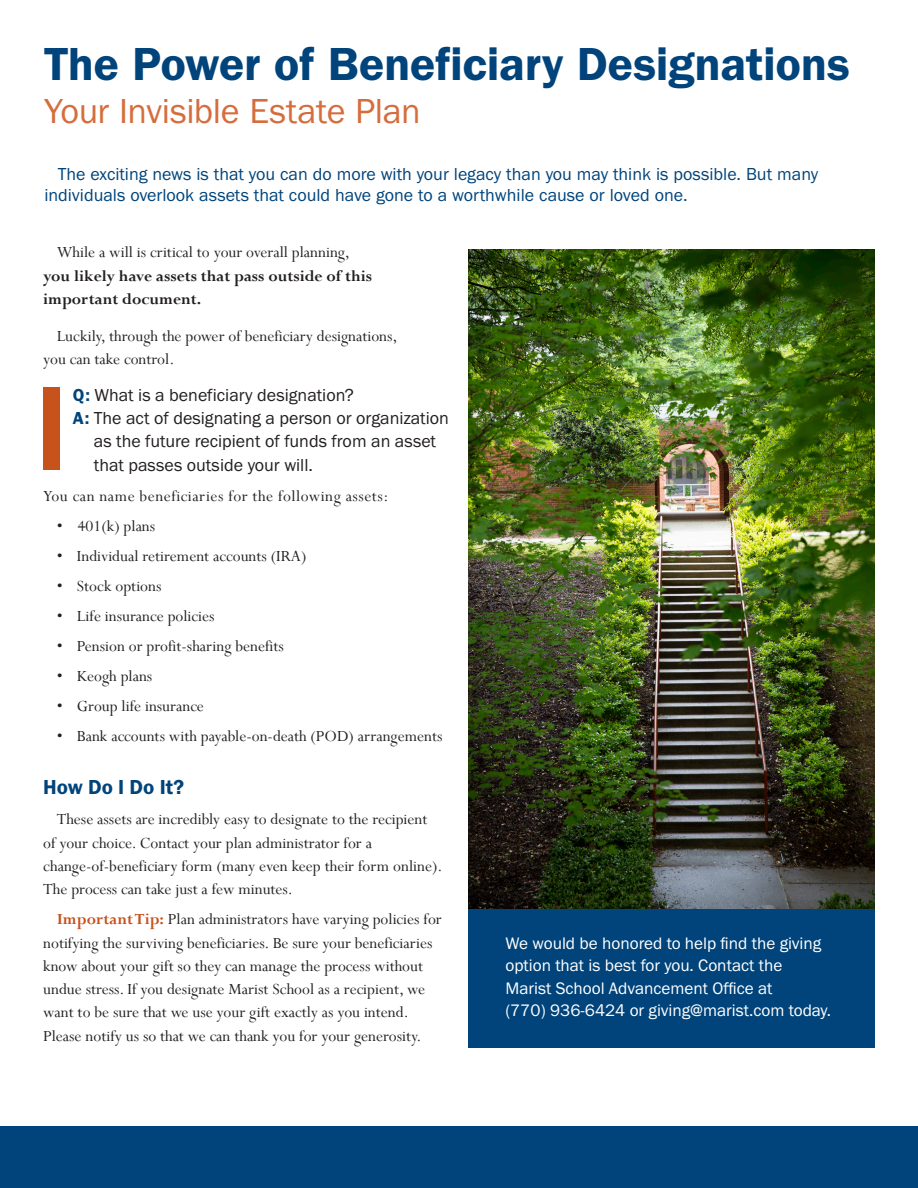
<style>
.page{position:relative;width:918px;height:1188px;background:#fff}
.page>*{position:absolute;margin:0;border:0;box-sizing:border-box;transform-origin:0 0}
.headline{font:48px "Franklin Gothic URW Dem";letter-spacing:-.01em;color:#00447b}
.headline-2{font:36px "Franklin Gothic URW Boo";letter-spacing:-.01em;color:#d56d3d}
.body{font:21px "Franklin Gothic URW Dem";color:#00447b}
.t1{font:18px/21.6px "Franklin Gothic URW Boo";color:#00447b}
.body-2{font:18px/23.2px "Franklin Gothic URW Boo";color:#231f20}
.body-3{font:17.25px/23.2px "Perpetua";color:#231f20}
.body-4{font:17.25px/22.5px "Franklin Gothic URW Boo";color:#fff}
.body-5{font:700 17.25px/23.2px "Perpetua";color:#231f20}
.body-6{font:17.25px "Perpetua";letter-spacing:.03em;color:#231f20}
.s1{font-weight:400}
.s2{font-family:"Franklin Gothic URW Dem";color:#00447b}
.s3{font-weight:700;color:#c7521b}
</style>
<div class="page">
<div style="left:468px;top:909px;width:407px;height:138px;background:#00447b"></div>
<img style="left:468px;top:249px;width:407px;height:660px">
<div style="left:0;top:1126px;width:918px;height:62px;background:#00447b"></div>
<div style="left:43px;top:387px;width:16px;height:83px;background:#c7521b"></div>
<p class="headline" style="left:44px;top:34px;width:807px">The Power of Beneficiary Designations</p>
<p class="headline-2" style="left:44px;top:89px;width:378px">Your Invisible Estate Plan</p>
<p class="t1" style="left:44px;top:162px;width:775px;text-indent:13px">The exciting news is that you can do more with your legacy than you may think is possible. But many individuals overlook assets that could have gone to a worthwhile cause or loved one.</p>
<p class="body-5" style="left:43px;top:241px;width:331px;text-indent:14px"><span class="s1">While a will is critical to your overall planning, </span>you likely have assets that pass outside of this important document.</p>
<p class="body-3" style="left:43px;top:324px;width:356px;text-indent:14px">Luckily, through the power of beneficiary designations, you can take control.</p>
<p class="body-2" style="left:73px;top:383px;width:282px"><span class="s2">Q:</span> What is a beneficiary designation?</p>
<p class="body-2" style="left:94px;top:406px;width:357px;text-indent:-21px"><span class="s2">A:</span> The act of designating a person or organization as the future recipient of funds from an asset that passes outside your will.</p>
<p class="body-6" style="left:43px;top:485px;width:347px">You can name beneficiaries for the following assets:</p>
<p class="body-3" style="left:57px;top:514px;width:100px">• 401(k) plans</p>
<p class="body-3" style="left:57px;top:544px;width:251px">• Individual retirement accounts (IRA)</p>
<p class="body-3" style="left:57px;top:574px;width:106px">• Stock options</p>
<p class="body-3" style="left:57px;top:604px;width:159px">• Life insurance policies</p>
<p class="body-3" style="left:57px;top:634px;width:229px">• Pension or profit-sharing benefits</p>
<p class="body-3" style="left:57px;top:664px;width:97px">• Keogh plans</p>
<p class="body-3" style="left:57px;top:694px;width:149px">• Group life insurance</p>
<p class="body-3" style="left:57px;top:724px;width:387px">• Bank accounts with payable-on-death (POD) arrangements</p>
<p class="body" style="left:43px;top:774px;width:143px">How Do I Do It?</p>
<p class="body-3" style="left:43px;top:807px;width:401px;text-indent:14px">These assets are incredibly easy to designate to the recipient of your choice. Contact your plan administrator for a change-of-beneficiary form (many even keep their form online).<br>The process can take just a few minutes.</p>
<p class="body-3" style="left:43px;top:907px;width:400px;text-indent:14px"><span class="s3">Important Tip:</span> Plan administrators have varying policies for notifying the surviving beneficiaries. Be sure your beneficiaries know about your gift so they can manage the process without undue stress. If you designate Marist School as a recipient, we want to be sure that we use your gift exactly as you intend.<br>Please notify us so that we can thank you for your generosity.</p>
<p class="body-4" style="left:506px;top:931px;width:327px">We would be honored to help find the giving option that is best for you. Contact the Marist School Advancement Office at<br>(770) 936-6424 or giving@marist.com today.</p>
</div>
